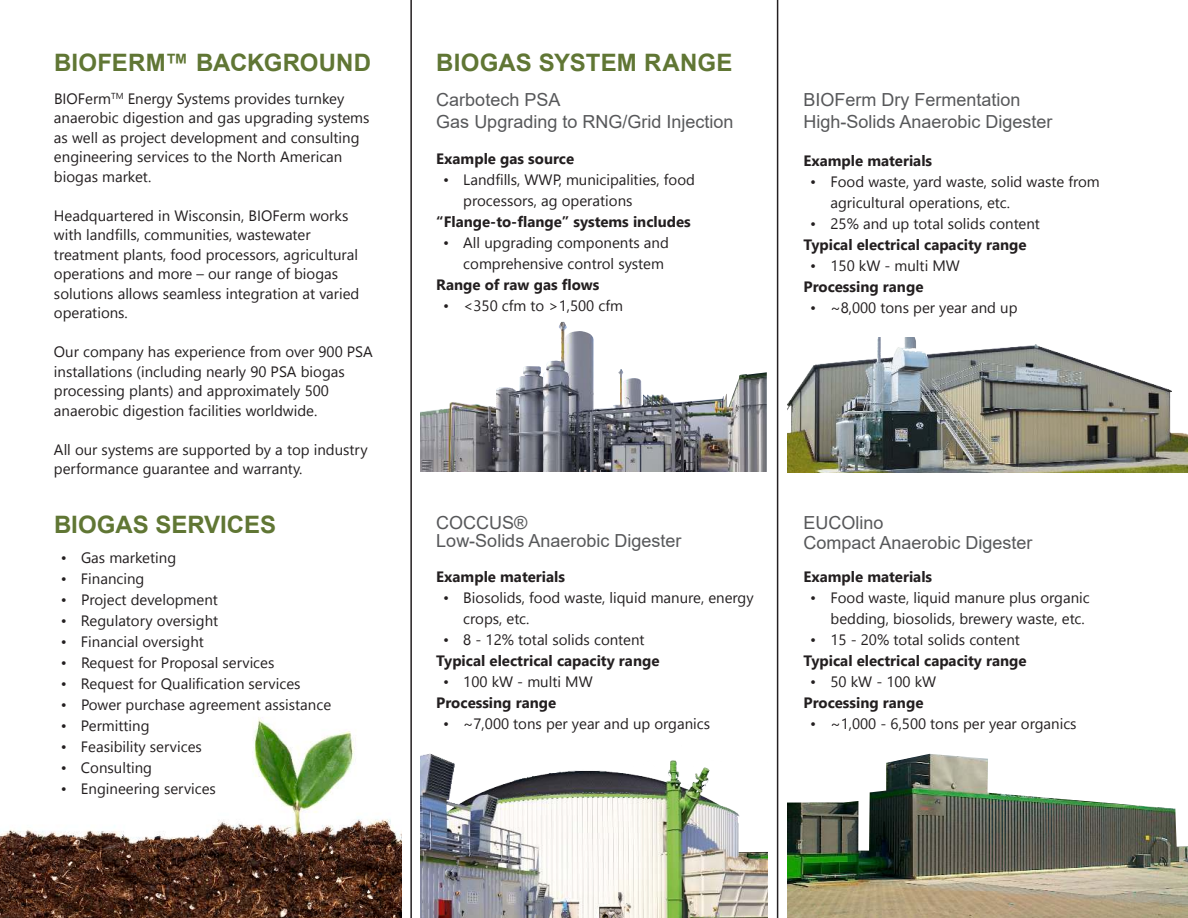
<style>
.page{position:relative;width:1188px;height:918px;background:#fff}
.page>*{position:absolute;margin:0;border:0;box-sizing:border-box;transform-origin:0 0}
.t1{font:700 24px "Arial";color:#607634}
.t2{font:18px/21.6px "Arial";color:#57585a}
.t3{font:15px/19.5px "Nirmala UI";color:#231f20}
.t4{font:700 15px "Nirmala UI";color:#231f20}
</style>
<div class="page">
<img style="left:0;top:717px;width:402px;height:201px">
<img style="left:787px;top:338px;width:401px;height:134px">
<svg style="left:894px;top:337px;width:102px;height:13px"></svg>
<img style="left:787px;top:754px;width:401px;height:164px">
<img style="left:420px;top:753px;width:348px;height:165px">
<img style="left:420px;top:322px;width:347px;height:150px">
<hr style="left:410px;top:0;width:2px;height:918px;background:#231f20">
<hr style="left:777px;top:0;width:1px;height:918px;background:#231f20">
<h1 class="t1" style="left:54px;top:49px;width:319px">BIOFERM™ BACKGROUND</h1>
<h1 class="t1" style="left:436px;top:49px;width:298px">BIOGAS SYSTEM RANGE</h1>
<p class="t3" style="left:54px;top:90px;width:317px">BIOFerm<sup>TM</sup> Energy Systems provides turnkey anaerobic digestion and gas upgrading systems as well as project development and consulting engineering services to the North American biogas market.</p>
<p class="t3" style="left:54px;top:205px;width:307px">Headquartered in Wisconsin, BIOFerm works with landfills, communities, wastewater treatment plants, food processors, agricultural operations and more – our range of biogas solutions allows seamless integration at varied operations.</p>
<p class="t3" style="left:54px;top:341px;width:320px">Our company has experience from over 900 PSA installations (including nearly 90 PSA biogas processing plants) and approximately 500 anaerobic digestion facilities worldwide.</p>
<p class="t3" style="left:54px;top:439px;width:315px">All our systems are supported by a top industry performance guarantee and warranty.</p>
<p class="t2" style="left:436px;top:90px;width:299px">Carbotech PSA<br>Gas Upgrading to RNG/Grid Injection</p>
<p class="t4" style="left:436px;top:153px;width:139px">Example gas source</p>
<p class="t3" style="left:463px;top:171px;width:233px;line-height:21px;text-indent:-20px">• Landfills, WWP, municipalities, food processors, ag operations</p>
<p class="t4" style="left:436px;top:216px;width:256px">“Flange-to-flange” systems includes</p>
<p class="t3" style="left:463px;top:234px;width:207px;line-height:21px;text-indent:-20px">• All upgrading components and comprehensive control system</p>
<p class="t4" style="left:436px;top:279px;width:165px">Range of raw gas flows</p>
<p class="t3" style="left:443px;top:298px;width:181px">• &lt;350 cfm to &gt;1,500 cfm</p>
<p class="t2" style="left:804px;top:90px;width:251px">BIOFerm Dry Fermentation<br>High-Solids Anaerobic Digester</p>
<p class="t4" style="left:804px;top:154px;width:130px">Example materials</p>
<p class="t3" style="left:831px;top:172px;width:271px;line-height:21px;text-indent:-20px">• Food waste, yard waste, solid waste from agricultural operations, etc.</p>
<p class="t3" style="left:810px;top:215px;width:231px">• 25% and up total solids content</p>
<p class="t4" style="left:804px;top:238px;width:225px">Typical electrical capacity range</p>
<p class="t3" style="left:810px;top:257px;width:151px">• 150 kW - multi MW</p>
<p class="t4" style="left:804px;top:280px;width:121px">Processing range</p>
<p class="t3" style="left:810px;top:299px;width:209px">• ~8,000 tons per year and up</p>
<h1 class="t1" style="left:54px;top:511px;width:224px">BIOGAS SERVICES</h1>
<p class="t3" style="left:61px;top:549px;width:117px">• Gas marketing</p>
<p class="t3" style="left:61px;top:570px;width:85px">• Financing</p>
<p class="t3" style="left:61px;top:591px;width:159px">• Project development</p>
<p class="t3" style="left:61px;top:612px;width:159px">• Regulatory oversight</p>
<p class="t3" style="left:61px;top:633px;width:145px">• Financial oversight</p>
<p class="t3" style="left:61px;top:654px;width:215px">• Request for Proposal services</p>
<p class="t3" style="left:61px;top:675px;width:241px">• Request for Qualification services</p>
<p class="t3" style="left:61px;top:696px;width:272px">• Power purchase agreement assistance</p>
<p class="t3" style="left:61px;top:717px;width:90px">• Permitting</p>
<p class="t3" style="left:61px;top:738px;width:143px">• Feasibility services</p>
<p class="t3" style="left:61px;top:759px;width:93px">• Consulting</p>
<p class="t3" style="left:61px;top:780px;width:157px">• Engineering services</p>
<p class="t2" style="left:436px;top:515px;width:247px;line-height:18px">COCCUS®<br>Low-Solids Anaerobic Digester</p>
<p class="t2" style="left:804px;top:515px;width:231px;line-height:19.5px">EUCOlino<br>Compact Anaerobic Digester</p>
<p class="t4" style="left:436px;top:571px;width:130px">Example materials</p>
<p class="t3" style="left:463px;top:589px;width:292px;line-height:21px;text-indent:-20px">• Biosolids, food waste, liquid manure, energy crops, etc.</p>
<p class="t3" style="left:443px;top:632px;width:203px">• 8 - 12% total solids content</p>
<p class="t4" style="left:436px;top:655px;width:225px">Typical electrical capacity range</p>
<p class="t3" style="left:443px;top:674px;width:151px">• 100 kW - multi MW</p>
<p class="t4" style="left:436px;top:697px;width:121px">Processing range</p>
<p class="t3" style="left:443px;top:716px;width:269px">• ~7,000 tons per year and up organics</p>
<p class="t4" style="left:804px;top:571px;width:130px">Example materials</p>
<p class="t3" style="left:831px;top:589px;width:261px;line-height:21px;text-indent:-20px">• Food waste, liquid manure plus organic bedding, biosolids, brewery waste, etc.</p>
<p class="t3" style="left:810px;top:632px;width:211px">• 15 - 20% total solids content</p>
<p class="t4" style="left:804px;top:655px;width:225px">Typical electrical capacity range</p>
<p class="t3" style="left:810px;top:674px;width:128px">• 50 kW - 100 kW</p>
<p class="t4" style="left:804px;top:697px;width:121px">Processing range</p>
<p class="t3" style="left:810px;top:716px;width:268px">• ~1,000 - 6,500 tons per year organics</p>
</div>
